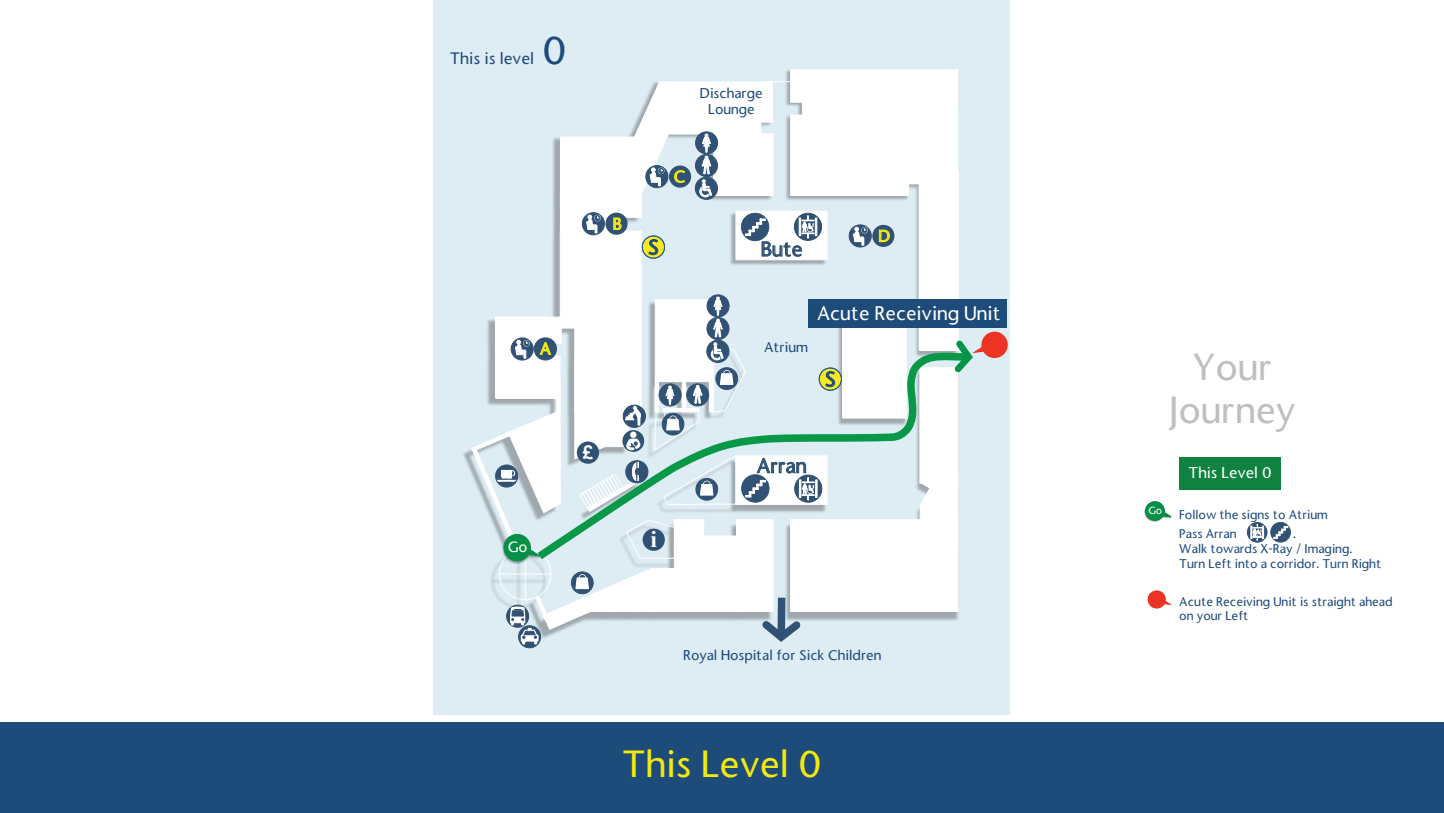
<style>
.page{position:relative;width:1444px;height:813px;background:#fff}
.page>*{position:absolute;margin:0;border:0;box-sizing:border-box;transform-origin:0 0}
.t1{font:500 37.5px "Stone Sans";color:#1e4a7e}
.t2{font:500 36px/43.2px "Stone Sans";color:#c0bfbf;text-align:center}
.t3{font:500 36px "Stone Sans";color:#f3e90c}
.t4{font:700 23.55px "Times New Roman";color:#fff}
.t5{font:500 19.88px "Stone Sans";color:#1e4a7e}
.t6{font:500 19.5px "Stone Sans";color:#315274}
.t7{font:700 18.83px "Arial";color:#fff}
.t8{font:500 18.75px "Stone Sans";color:#fff}
.t9{font:500 15.75px "Stone Sans";color:#1e4a7e}
.t10{font:500 15.75px "Stone Sans";color:#f5ea14}
.t11{font:500 15px "Stone Sans";color:#fff}
.t12{font:500 14.4px "Stone Sans";color:#fff}
.t13{font:500 13.5px/16.2px "Stone Sans";color:#1e4a7e;text-align:center}
.t14{font:500 12px/14.4px "Stone Sans";color:#1e4a7e}
.t15{font:500 9.98px "Stone Sans";color:#fff}
</style>
<div class="page">
<div style="left:0;top:722px;width:1444px;height:90px;background:#1d4c7b"></div>
<div style="left:433px;top:0;width:577px;height:713px;background:#deedf4"></div>
<img style="left:463px;top:70px;width:496px;height:551px">
<div style="left:790px;top:114px;width:119px;height:82px;background:#fff;border:1px solid #fff"></div>
<div style="left:919px;top:171px;width:39px;height:179px;background:#fff"></div>
<div style="left:918px;top:171px;width:39px;height:179px;border:1px solid #fff"></div>
<div style="left:790px;top:69px;width:168px;height:34px;background:#fff"></div>
<div style="left:802px;top:102px;width:156px;height:82px;background:#fff"></div>
<div style="left:713px;top:133px;width:60px;height:63px;background:#fff"></div>
<div style="left:659px;top:81px;width:114px;height:41px;background:#fff"></div>
<div style="left:669px;top:119px;width:92px;height:15px;background:#fff"></div>
<div style="left:560px;top:194px;width:65px;height:37px;background:#fff"></div>
<div style="left:602px;top:187px;width:40px;height:31px;background:#fff;border:1px solid #fff"></div>
<div style="left:560px;top:136px;width:82px;height:71px;background:#fff;border:1px solid #fff"></div>
<div style="left:735px;top:211px;width:92px;height:49px;background:#fff;border:1px solid #fff"></div>
<div style="left:842px;top:299px;width:65px;height:119px;background:#fff"></div>
<div style="left:560px;top:230px;width:82px;height:98px;background:#fff"></div>
<div style="left:790px;top:519px;width:168px;height:92px;background:#fff"></div>
<svg style="left:518px;top:625px;width:23px;height:22px"></svg>
<div style="left:518px;top:625px;width:23px;height:22px;border:1px solid #315274;border-radius:50%"></div>
<svg style="left:707px;top:295px;width:22px;height:22px"></svg>
<div style="left:707px;top:294px;width:22px;height:23px;border:1px solid #315274;border-radius:50%"></div>
<div style="left:695px;top:132px;width:22px;height:22px;background:#315274;border-radius:50%"></div>
<div style="left:695px;top:132px;width:23px;height:22px;border:1px solid #315274;border-radius:50%"></div>
<div style="left:695px;top:154px;width:22px;height:22px;background:#315274;border-radius:50%"></div>
<div style="left:695px;top:154px;width:22px;height:22px;border:1px solid #315274;border-radius:50%"></div>
<div style="left:695px;top:177px;width:22px;height:22px;background:#315274;border-radius:50%"></div>
<div style="left:695px;top:177px;width:22px;height:22px;border:1px solid #315274;border-radius:50%"></div>
<div style="left:700px;top:186px;width:11px;height:11px;background:#f4f5f5;border-radius:50%"></div>
<div style="left:700px;top:185px;width:11px;height:12px;border:1px solid #fff;border-radius:50%"></div>
<div style="left:701px;top:187px;width:9px;height:8px;border:1px solid #fff;border-radius:50%"></div>
<svg style="left:702px;top:134px;width:10px;height:62px"></svg>
<svg style="left:582px;top:212px;width:22px;height:23px"></svg>
<div style="left:582px;top:212px;width:22px;height:23px;border:1px solid #315274;border-radius:50%"></div>
<svg style="left:587px;top:215px;width:13px;height:18px"></svg>
<div style="left:605px;top:212px;width:23px;height:23px;background:#315274;border-radius:50%"></div>
<svg style="left:613px;top:217px;width:8px;height:13px"></svg>
<div style="left:669px;top:165px;width:22px;height:22px;background:#315274;border-radius:50%"></div>
<svg style="left:609px;top:80px;width:79px;height:123px"></svg>
<div style="left:849px;top:225px;width:22px;height:22px;background:#315274;border-radius:50%"></div>
<div style="left:849px;top:225px;width:22px;height:22px;border:1px solid #315274;border-radius:50%"></div>
<svg style="left:853px;top:227px;width:14px;height:18px"></svg>
<svg style="left:872px;top:225px;width:22px;height:22px"></svg>
<svg style="left:879px;top:229px;width:11px;height:13px"></svg>
<hr style="left:767px;top:81px;width:54px;height:1px;background:#fff">
<div style="left:741px;top:213px;width:28px;height:27px;background:#315274;border-radius:50%"></div>
<div style="left:741px;top:213px;width:28px;height:27px;border:1px solid #315274;border-radius:50%"></div>
<svg style="left:794px;top:213px;width:27px;height:27px"></svg>
<div style="left:794px;top:213px;width:27px;height:27px;border:1px solid #315274;border-radius:50%"></div>
<svg style="left:745px;top:215px;width:72px;height:42px"></svg>
<svg style="left:642px;top:236px;width:22px;height:22px"></svg>
<div style="left:642px;top:236px;width:23px;height:22px;border:1px solid #275d90;border-radius:50%"></div>
<div style="left:642px;top:235px;width:23px;height:23px;border:1px solid #275d90;border-radius:50%"></div>
<svg style="left:648px;top:239px;width:10px;height:16px"></svg>
<svg style="left:817px;top:349px;width:142px;height:214px"></svg>
<svg style="left:953px;top:329px;width:55px;height:44px"></svg>
<svg style="left:471px;top:297px;width:346px;height:347px"></svg>
<div style="left:808px;top:299px;width:198px;height:29px;background:#1d4b7a"></div>
<svg style="left:1147px;top:590px;width:25px;height:19px"></svg>
<div style="left:1271px;top:522px;width:19px;height:20px;background:#315274;border-radius:50%"></div>
<div style="left:1271px;top:522px;width:19px;height:20px;border:1px solid #315274;border-radius:50%"></div>
<svg style="left:1273px;top:526px;width:15px;height:12px"></svg>
<svg style="left:1247px;top:522px;width:20px;height:20px"></svg>
<div style="left:1247px;top:522px;width:20px;height:20px;border:1px solid #315274;border-radius:50%"></div>
<svg style="left:1251px;top:523px;width:12px;height:17px"></svg>
<svg style="left:1144px;top:501px;width:27px;height:20px"></svg>
<div style="left:1179px;top:457px;width:102px;height:32px;background:#0f8240"></div>
<h3 class="t9" style="left:450px;top:48px;width:86px">This is level</h3>
<h1 class="t1" style="left:542px;top:26px;width:26px">0</h1>
<h3 class="t10" style="left:613px;top:214px;width:10px">B</h3>
<h3 class="t10" style="left:540px;top:338px;width:13px">A</h3>
<p class="t12" style="left:508px;top:537px;width:21px">Go</p>
<h3 class="t7" style="left:583px;top:439px;width:12px">£</h3>
<p class="t13" style="left:700px;top:85px;width:64px">Discharge<br>Lounge</p>
<h3 class="t10" style="left:674px;top:166px;width:13px">C</h3>
<h3 class="t5" style="left:648px;top:234px;width:13px">S</h3>
<h3 class="t6" style="left:761px;top:236px;width:43px">Bute</h3>
<h3 class="t10" style="left:878px;top:226px;width:13px">D</h3>
<p class="t13" style="left:764px;top:339px;width:45px">Atrium</p>
<h3 class="t8" style="left:817px;top:301px;width:185px">Acute Receiving Unit</h3>
<h3 class="t5" style="left:824px;top:366px;width:13px">S</h3>
<h3 class="t4" style="left:650px;top:523px;width:8px">i</h3>
<h3 class="t6" style="left:757px;top:453px;width:52px">Arran</h3>
<p class="t13" style="left:683px;top:646px;width:200px">Royal Hospital for Sick Children</p>
<h2 class="t3" style="left:622px;top:741px;width:201px">This Level 0</h2>
<h2 class="t2" style="left:1169px;top:345px;width:128px">Your<br>Journey</h2>
<p class="t15" style="left:1148px;top:503px;width:15px">Go</p>
<p class="t11" style="left:1188px;top:462px;width:85px">This Level 0</p>
<p class="t14" style="left:1179px;top:507px;width:150px">Follow the signs to Atrium</p>
<p class="t14" style="left:1179px;top:526px;width:59px">Pass Arran</p>
<p class="t14" style="left:1179px;top:526px;width:175px;text-indent:114px">.<br>Walk towards X-Ray / Imaging.</p>
<p class="t14" style="left:1179px;top:556px;width:204px">Turn Left into a corridor. Turn Right</p>
<p class="t14" style="left:1179px;top:594px;width:215px">Acute Receiving Unit is straight ahead on your Left</p>
</div>
